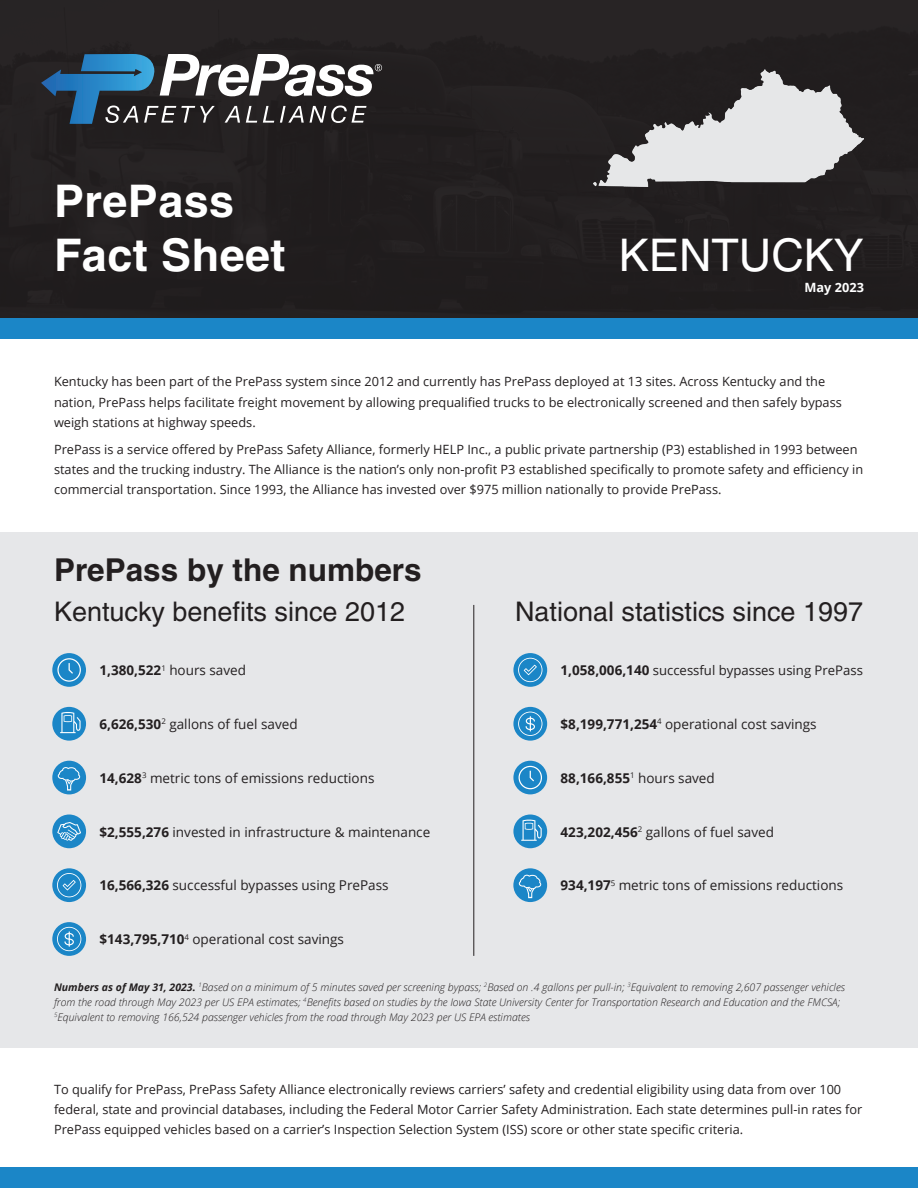
<style>
.page{position:relative;width:918px;height:1188px;background:#fff}
.page>*{position:absolute;margin:0;border:0;box-sizing:border-box;transform-origin:0 0}
.t1{font:700 45px "Helvetica";letter-spacing:.01em;color:#fff}
.t2{font:45px "Helvetica";color:#fff}
.t3{font:700 31.5px "Helvetica";color:#231f20}
.t4{font:27px "Helvetica";color:#231f20}
.t5{font:13.5px "Open Sans";color:#231f20}
.t6{font:700 13.5px "Open Sans";color:#231f20}
.t7{font:13.2px "Open Sans";color:#231f20}
.t8{font:12.75px/20.2px "Open Sans";color:#231f20}
.t9{font:700 12.75px "Open Sans";color:#fff}
.t10{font:italic 300 10.5px/15px "Open Sans";color:#231f20}
.s1{font-weight:700}
.s2{font-weight:700;font-size:13.5px}
.s3{font-weight:400}
</style>
<div class="page">
<div style="left:0;top:532px;width:918px;height:516px;background:#e6e7e9"></div>
<hr style="left:473px;top:605px;width:1px;height:351px;background:#231f20">
<div style="left:0;top:0;width:918px;height:319px;background:#221f1f"></div>
<div style="left:0;top:1168px;width:918px;height:20px;background:#1b86c7"></div>
<div style="left:0;top:319px;width:918px;height:20px;background:#1b86c7"></div>
<img style="left:594px;top:70px;width:270px;height:117px">
<svg style="left:41px;top:54px;width:341px;height:70px"></svg>
<div style="left:42px;top:169px;width:257px;height:117px;background:#231f20"></div>
<div style="left:607px;top:224px;width:270px;height:62px;background:#231f20"></div>
<div style="left:513px;top:815px;width:34px;height:33px;background:#1b86c7;border-radius:50%"></div>
<svg style="left:521px;top:819px;width:21px;height:22px"></svg>
<div style="left:513px;top:761px;width:34px;height:33px;background:#1b86c7;border-radius:50%"></div>
<svg style="left:519px;top:766px;width:23px;height:23px"></svg>
<div style="left:513px;top:868px;width:34px;height:34px;background:#1b86c7;border-radius:50%"></div>
<svg style="left:519px;top:875px;width:22px;height:23px"></svg>
<svg style="left:513px;top:653px;width:34px;height:34px"></svg>
<svg style="left:518px;top:658px;width:24px;height:24px"></svg>
<svg style="left:513px;top:707px;width:34px;height:34px"></svg>
<svg style="left:518px;top:712px;width:24px;height:24px"></svg>
<div style="left:52px;top:707px;width:34px;height:34px;background:#1b86c7;border-radius:50%"></div>
<svg style="left:60px;top:712px;width:21px;height:21px"></svg>
<div style="left:52px;top:653px;width:34px;height:34px;background:#1b86c7;border-radius:50%"></div>
<svg style="left:57px;top:658px;width:24px;height:24px"></svg>
<div style="left:52px;top:761px;width:34px;height:33px;background:#1b86c7;border-radius:50%"></div>
<svg style="left:58px;top:767px;width:22px;height:24px"></svg>
<svg style="left:52px;top:868px;width:34px;height:34px"></svg>
<svg style="left:57px;top:873px;width:24px;height:24px"></svg>
<div style="left:52px;top:815px;width:34px;height:33px;background:#1b86c7;border-radius:50%"></div>
<svg style="left:57px;top:822px;width:24px;height:19px"></svg>
<svg style="left:52px;top:922px;width:34px;height:34px"></svg>
<svg style="left:57px;top:927px;width:24px;height:24px"></svg>
<p class="t1" style="left:54px;top:174px;width:182px">PrePass</p>
<p class="t1" style="left:54px;top:228px;width:233px">Fact Sheet</p>
<p class="t2" style="left:619px;top:229px;width:247px">KENTUCKY</p>
<p class="t9" style="left:805px;top:278px;width:61px">May 2023</p>
<p class="t8" style="left:54px;top:371px;width:789px">Kentucky has been part of the PrePass system since 2012 and currently has PrePass deployed at 13 sites. Across Kentucky and the nation, PrePass helps facilitate freight movement by allowing prequalified trucks to be electronically screened and then safely bypass weigh stations at highway speeds.</p>
<p class="t8" style="left:54px;top:439px;width:811px">PrePass is a service offered by PrePass Safety Alliance, formerly HELP Inc., a public private partnership (P3) established in 1993 between states and the trucking industry. The Alliance is the nation’s only non-profit P3 established specifically to promote safety and efficiency in commercial transportation. Since 1993, the Alliance has invested over $975 million nationally to provide PrePass.</p>
<p class="t3" style="left:54px;top:551px;width:369px">PrePass by the numbers</p>
<p class="t4" style="left:54px;top:596px;width:353px">Kentucky benefits since 2012</p>
<p class="t4" style="left:515px;top:596px;width:350px">National statistics since 1997</p>
<p class="t5" style="left:100px;top:661px;width:148px"><span class="s1">1,380,522</span><sup>1</sup> hours saved</p>
<p class="t7" style="left:561px;top:661px;width:304px"><span class="s2">1,058,006,140</span> successful bypasses using PrePass</p>
<p class="t5" style="left:100px;top:715px;width:200px"><span class="s1">6,626,530</span><sup>2</sup> gallons of fuel saved</p>
<p class="t5" style="left:561px;top:715px;width:258px"><span class="s1">$8,199,771,254</span><sup>4</sup> operational cost savings</p>
<p class="t5" style="left:100px;top:769px;width:276px"><span class="s1">14,628</span><sup>3</sup> metric tons of emissions reductions</p>
<p class="t6" style="left:561px;top:768px;width:156px">88,166,855<sup>1</sup> <span class="s3">hours saved</span></p>
<p class="t5" style="left:100px;top:822px;width:332px"><span class="s1">$2,555,276</span> invested in infrastructure &amp; maintenance</p>
<p class="t5" style="left:561px;top:822px;width:215px"><span class="s1">423,202,456</span><sup>2</sup> gallons of fuel saved</p>
<p class="t5" style="left:100px;top:876px;width:291px"><span class="s1">16,566,326</span> successful bypasses using PrePass</p>
<p class="t5" style="left:561px;top:876px;width:284px"><span class="s1">934,197</span><sup>5</sup> metric tons of emissions reductions</p>
<p class="t5" style="left:100px;top:930px;width:246px"><span class="s1">$143,795,710</span><sup>4</sup> operational cost savings</p>
<p class="t10" style="left:54px;top:979px;width:793px"><span class="s1">Numbers as of May 31, 2023.</span> <sup>1</sup>Based on a minimum of 5 minutes saved per screening bypass; <sup>2</sup>Based on .4 gallons per pull-in; <sup>3</sup>Equivalent to removing 2,607 passenger vehicles from the road through May 2023 per US EPA estimates; <sup>4</sup>Benefits based on studies by the Iowa State University Center for Transportation Research and Education and the FMCSA;<br><sup>5</sup>Equivalent to removing 166,524 passenger vehicles from the road through May 2023 per US EPA estimates</p>
<p class="t8" style="left:54px;top:1078px;width:810px">To qualify for PrePass, PrePass Safety Alliance electronically reviews carriers’ safety and credential eligibility using data from over 100 federal, state and provincial databases, including the Federal Motor Carrier Safety Administration. Each state determines pull-in rates for<br>PrePass equipped vehicles based on a carrier’s Inspection Selection System (ISS) score or other state specific criteria.</p>
</div>
